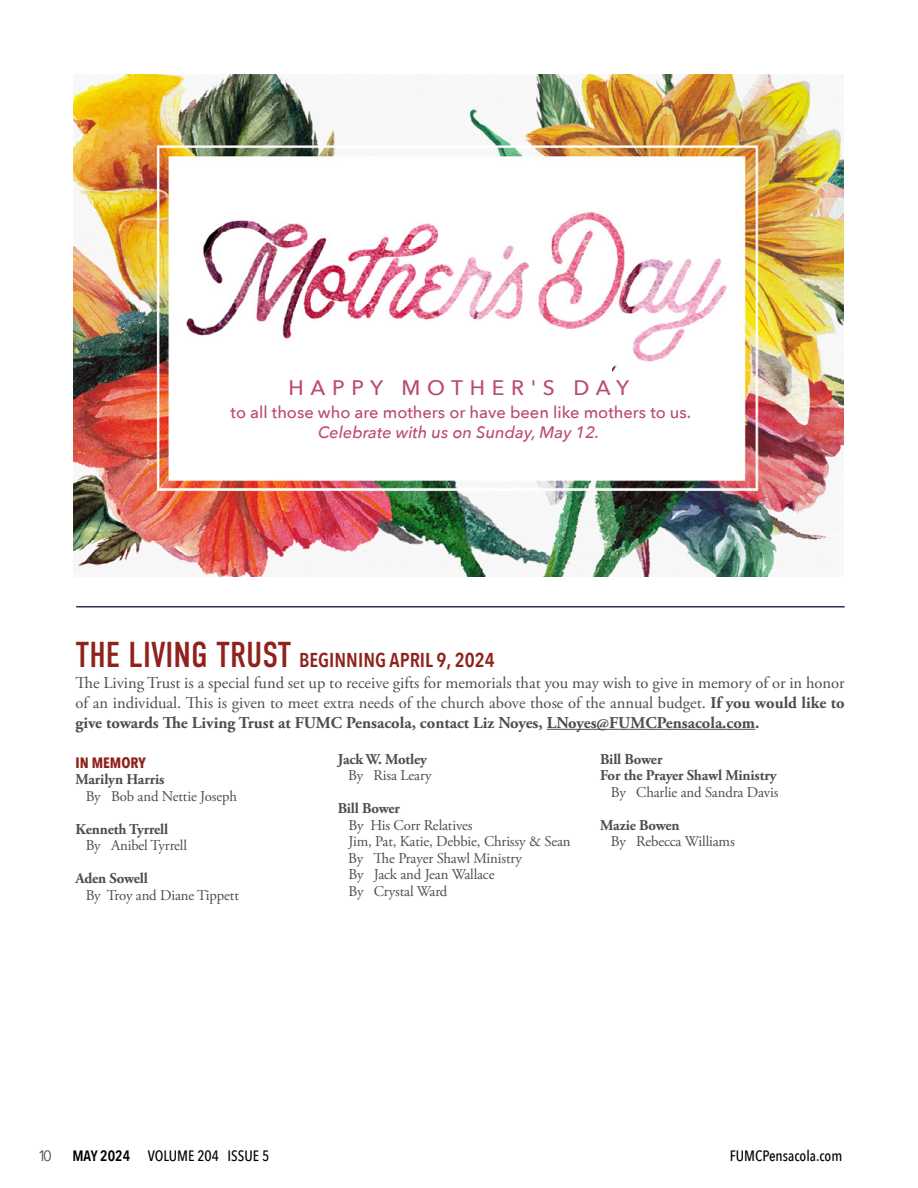
<style>
.page{position:relative;width:918px;height:1188px;background:#fff}
.page>*{position:absolute;margin:0;border:0;box-sizing:border-box;transform-origin:0 0}
.t1{font:500 21px "Avenir Next";letter-spacing:.32em;color:#bc4a6c}
.t2{font:600 20.1px "Avenir Next Condensed";color:#8f221c}
.t3{font:16.5px/19.8px "Adobe Garamond Pro";color:#4c4d4f;text-align:justify}
.t4{font:500 16.5px "Avenir Next";color:#bc4a6c}
.t5{font:italic 500 16.5px "Avenir Next";color:#bc4a6c}
.t6{font:15px/16.5px "Adobe Garamond Pro";letter-spacing:-.01em;color:#4c4d4f}
.t7{font:700 15px/16.5px "Adobe Garamond Pro";letter-spacing:-.01em;color:#4c4d4f}
.t8{font:500 15px "Avenir Next Condensed";color:#000}
.t9{font:700 15px "Avenir Next Condensed";color:#8f221c}
.t10{font:15px "Avenir Next";color:#4c4d4f}
.s1{font-family:"DIN Condensed";font-weight:400;font-size:36px}
.s2{font-weight:700}
.s3{font-weight:600}
</style>
<div class="page">
<hr style="left:547px;top:729px;width:208px;height:1px;background:#4c4d4f">
<hr style="left:76px;top:606px;width:769px;height:2px;background:#3d285d">
<img style="left:74px;top:75px;width:769px;height:502px">
<div style="left:256px;top:355px;width:356px;height:109px;background:#fff"></div>
<p class="t1" style="left:288px;top:370px;width:342px">HAPPY MOTHER'S DAY</p>
<p class="t4" style="left:231px;top:398px;width:462px">to all those who are mothers or have been like mothers to us.</p>
<p class="t5" style="left:318px;top:418px;width:283px">Celebrate with us on Sunday, May 12.</p>
<p class="t2" style="left:76px;top:643px;width:421px"><span class="s1">THE LIVING TRUST</span> BEGINNING APRIL 9, 2024</p>
<p class="t3" style="left:76px;top:674px;width:771px">The Living Trust is a special fund set up to receive gifts for memorials that you may wish to give in memory of or in honor of an individual. This is given to meet extra needs of the church above those of the annual budget. <span class="s2">If you would like to give towards The Living Trust at FUMC Pensacola, contact Liz Noyes, LNoyes@FUMCPensacola.com.</span></p>
<p class="t9" style="left:76px;top:753px;width:72px">IN MEMORY</p>
<p class="t7" style="left:76px;top:772px;width:90px">Marilyn Harris</p>
<p class="t6" style="left:86px;top:788px;width:153px">By Bob and Nettie Joseph</p>
<p class="t7" style="left:76px;top:821px;width:94px">Kenneth Tyrrell</p>
<p class="t6" style="left:86px;top:838px;width:103px">By Anibel Tyrrell</p>
<p class="t7" style="left:76px;top:871px;width:74px">Aden Sowell</p>
<p class="t6" style="left:86px;top:887px;width:155px">By Troy and Diane Tippett</p>
<p class="t7" style="left:338px;top:751px;width:91px">Jack W. Motley</p>
<p class="t6" style="left:348px;top:768px;width:85px">By Risa Leary</p>
<p class="t7" style="left:338px;top:800px;width:64px">Bill Bower</p>
<p class="t6" style="left:348px;top:817px;width:224px">By His Corr Relatives<br>Jim, Pat, Katie, Debbie, Chrissy &amp; Sean<br>By The Prayer Shawl Ministry<br>By Jack and Jean Wallace<br>By Crystal Ward</p>
<p class="t7" style="left:600px;top:751px;width:178px">Bill Bower<br>For the Prayer Shawl Ministry</p>
<p class="t6" style="left:611px;top:784px;width:169px">By Charlie and Sandra Davis</p>
<p class="t7" style="left:600px;top:817px;width:81px">Mazie Bowen</p>
<p class="t6" style="left:611px;top:834px;width:125px">By Rebecca Williams</p>
<p class="t10" style="left:38px;top:1143px;width:16px">10</p>
<p class="t8" style="left:72px;top:1147px;width:198px"><span class="s3">MAY 2024</span> VOLUME 204 ISSUE 5</p>
<p class="t8" style="left:730px;top:1147px;width:114px">FUMCPensacola.com</p>
</div>
